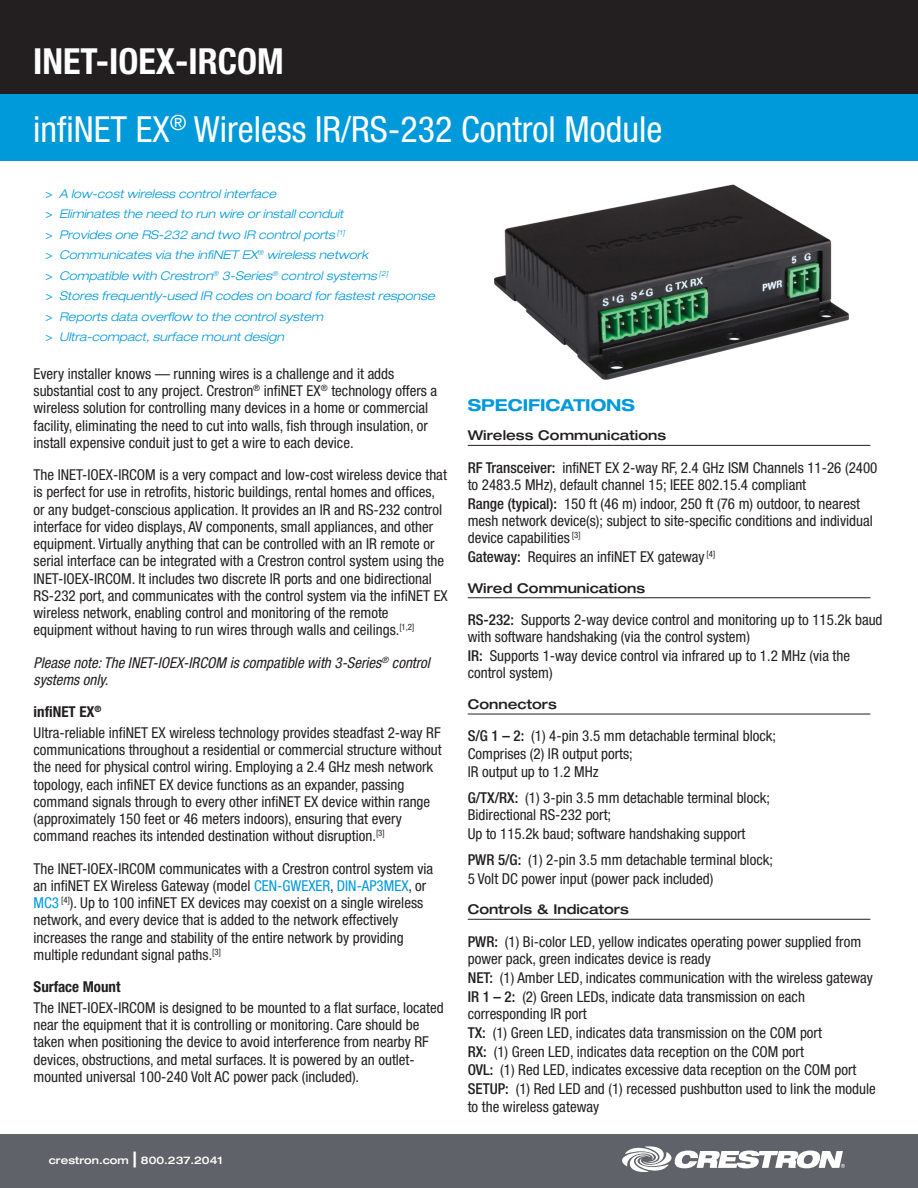
<style>
.page{position:relative;width:918px;height:1188px;background:#fff}
.page>*{position:absolute;margin:0;border:0;box-sizing:border-box;transform-origin:0 0}
.t1{font:condensed 36px/67.3px "Helvetica Neue LT Std";color:#fff}
.SPECIFICATIONS_title{font:700 expanded 16.5px "Helvetica Neue LT Std";color:#009ada}
.spec_description{font:condensed 15px/17.2px "Helvetica Neue LT Std";color:#231f20}
.t2{font:italic condensed 15px/17.2px "Helvetica Neue LT Std";color:#231f20}
.bold_copy_headings{font:700 condensed 15px "Helvetica Neue LT Std";color:#231f20}
.spec_header{font:500 expanded 13.5px "Helvetica Neue LT Std";color:#231f20}
.t3{font:italic 300 expanded 12px "Helvetica Neue LT Std";color:#009ada}
.t4{font:500 expanded 10.5px "Helvetica Neue LT Std";color:#fff}
.s1{font-weight:700}
.s2{font-weight:400;font-style:normal;font-stretch:condensed}
.s3{color:#009ada}
.s4{font-size:21px}
.s5{font-weight:500}
</style>
<div class="page">
<div style="left:0;top:0;width:918px;height:94px;background:#231f20"></div>
<div style="left:0;top:94px;width:918px;height:67px;background:#009ada"></div>
<div style="left:0;top:1134px;width:918px;height:54px;background:#5f6369"></div>
<svg style="left:622px;top:1146px;width:223px;height:26px"></svg>
<img style="left:495px;top:184px;width:354px;height:196px">
<hr style="left:468px;top:445px;width:402px;height:1px;background:#231f20">
<hr style="left:468px;top:597px;width:402px;height:1px;background:#231f20">
<hr style="left:468px;top:714px;width:402px;height:1px;background:#231f20">
<hr style="left:468px;top:919px;width:402px;height:1px;background:#231f20">
<h1 class="t1" style="left:33px;top:28px;width:631px"><span class="s1">INET-IOEX-IRCOM<br></span>infiNET EX<sup>®</sup> Wireless IR/RS-232 Control Module</h1>
<p class="t3" style="left:46px;top:186px;width:232px"><span class="s2">&gt;</span> A low-cost wireless control interface</p>
<p class="t3" style="left:46px;top:207px;width:299px"><span class="s2">&gt;</span> Eliminates the need to run wire or install conduit</p>
<p class="t3" style="left:46px;top:227px;width:301px"><span class="s2">&gt;</span> Provides one RS-232 and two IR control ports <sup>[1]</sup></p>
<p class="t3" style="left:46px;top:248px;width:324px"><span class="s2">&gt;</span> Communicates via the infiNET EX<sup>®</sup> wireless network</p>
<p class="t3" style="left:46px;top:268px;width:344px"><span class="s2">&gt;</span> Compatible with Crestron<sup>®</sup> 3-Series<sup>®</sup> control systems <sup>[2]</sup></p>
<p class="t3" style="left:46px;top:289px;width:391px"><span class="s2">&gt;</span> Stores frequently-used IR codes on board for fastest response</p>
<p class="t3" style="left:46px;top:309px;width:279px"><span class="s2">&gt;</span> Reports data overflow to the control system</p>
<p class="t3" style="left:46px;top:330px;width:240px"><span class="s2">&gt;</span> Ultra-compact, surface mount design</p>
<p class="spec_description" style="left:34px;top:365px;width:405px">Every installer knows — running wires is a challenge and it adds substantial cost to any project. Crestron<sup>®</sup> infiNET EX<sup>®</sup> technology offers a wireless solution for controlling many devices in a home or commercial facility, eliminating the need to cut into walls, fish through insulation, or install expensive conduit just to get a wire to each device.</p>
<p class="spec_description" style="left:34px;top:466px;width:416px">The INET-IOEX-IRCOM is a very compact and low-cost wireless device that is perfect for use in retrofits, historic buildings, rental homes and offices, or any budget-conscious application. It provides an IR and RS-232 control interface for video displays, AV components, small appliances, and other equipment. Virtually anything that can be controlled with an IR remote or serial interface can be integrated with a Crestron control system using the INET-IOEX-IRCOM. It includes two discrete IR ports and one bidirectional RS-232 port, and communicates with the control system via the infiNET EX wireless network, enabling control and monitoring of the remote equipment without having to run wires through walls and ceilings.<sup>[1,2]</sup></p>
<p class="t2" style="left:34px;top:654px;width:398px">Please note: The INET-IOEX-IRCOM is compatible with 3-Series<sup>®</sup> control systems only.</p>
<p class="bold_copy_headings" style="left:34px;top:703px;width:70px">infiNET EX<sup>®</sup></p>
<p class="spec_description" style="left:34px;top:724px;width:409px">Ultra-reliable infiNET EX wireless technology provides steadfast 2-way RF communications throughout a residential or commercial structure without the need for physical control wiring. Employing a 2.4 GHz mesh network topology, each infiNET EX device functions as an expander, passing command signals through to every other infiNET EX device within range (approximately 150 feet or 46 meters indoors), ensuring that every command reaches its intended destination without disruption.<sup>[3]</sup></p>
<p class="spec_description" style="left:34px;top:860px;width:401px">The INET-IOEX-IRCOM communicates with a Crestron control system via an infiNET EX Wireless Gateway (model <span class="s3">CEN-GWEXER</span>, <span class="s3">DIN-AP3MEX</span>, or <span class="s3">MC3</span> <sup>[4]</sup>). Up to 100 infiNET EX devices may coexist on a single wireless network, and every device that is added to the network effectively increases the range and stability of the entire network by providing multiple redundant signal paths.<sup>[3]</sup></p>
<p class="bold_copy_headings" style="left:34px;top:978px;width:88px">Surface Mount</p>
<p class="spec_description" style="left:34px;top:999px;width:412px">The INET-IOEX-IRCOM is designed to be mounted to a flat surface, located near the equipment that it is controlling or monitoring. Care should be taken when positioning the device to avoid interference from nearby RF devices, obstructions, and metal surfaces. It is powered by an outlet&shy;mounted universal 100-240 Volt AC power pack (included).</p>
<p class="t4" style="left:49px;top:1153px;width:175px">crestron.com <span class="s4">|</span> 800.237.2041</p>
<p class="SPECIFICATIONS_title" style="left:468px;top:395px;width:169px">SPECIFICATIONS</p>
<p class="spec_header" style="left:468px;top:427px;width:200px">Wireless Communications</p>
<p class="spec_description" style="left:468px;top:459px;width:411px"><span class="s5">RF Transceiver:</span> infiNET EX 2-way RF, 2.4 GHz ISM Channels 11-26 (2400 to 2483.5 MHz), default channel 15; IEEE 802.15.4 compliant</p>
<p class="spec_description" style="left:468px;top:495px;width:407px"><span class="s5">Range (typical):</span> 150 ft (46 m) indoor, 250 ft (76 m) outdoor, to nearest mesh network device(s); subject to site-specific conditions and individual device capabilities <sup>[3]</sup></p>
<p class="spec_description" style="left:468px;top:548px;width:249px"><span class="s5">Gateway:</span> Requires an infiNET EX gateway <sup>[4]</sup></p>
<p class="spec_header" style="left:468px;top:580px;width:179px">Wired Communications</p>
<p class="spec_description" style="left:468px;top:611px;width:416px"><span class="s5">RS-232:</span> Supports 2-way device control and monitoring up to 115.2k baud with software handshaking (via the control system)</p>
<p class="spec_description" style="left:468px;top:647px;width:384px"><span class="s5">IR:</span> Supports 1-way device control via infrared up to 1.2 MHz (via the control system)</p>
<p class="spec_header" style="left:468px;top:696px;width:91px">Connectors</p>
<p class="spec_description" style="left:468px;top:727px;width:310px"><span class="s5">S/G 1 – 2:</span> (1) 4-pin 3.5 mm detachable terminal block;<br>Comprises (2) IR output ports;</p>
<p class="spec_description" style="left:468px;top:763px;width:132px">IR output up to 1.2 MHz</p>
<p class="spec_description" style="left:468px;top:789px;width:304px"><span class="s5">G/TX/RX:</span> (1) 3-pin 3.5 mm detachable terminal block;<br>Bidirectional RS-232 port;</p>
<p class="spec_description" style="left:468px;top:825px;width:279px">Up to 115.2k baud; software handshaking support</p>
<p class="spec_description" style="left:468px;top:851px;width:307px"><span class="s5">PWR 5/G:</span> (1) 2-pin 3.5 mm detachable terminal block;</p>
<p class="spec_description" style="left:468px;top:870px;width:247px">5 Volt DC power input (power pack included)</p>
<p class="spec_header" style="left:468px;top:901px;width:163px">Controls &amp; Indicators</p>
<p class="spec_description" style="left:468px;top:933px;width:395px"><span class="s5">PWR:</span> (1) Bi-color LED, yellow indicates operating power supplied from power pack, green indicates device is ready</p>
<p class="spec_description" style="left:468px;top:969px;width:407px"><span class="s5">NET:</span> (1) Amber LED, indicates communication with the wireless gateway</p>
<p class="spec_description" style="left:468px;top:988px;width:339px"><span class="s5">IR 1 – 2:</span> (2) Green LEDs, indicate data transmission on each corresponding IR port</p>
<p class="spec_description" style="left:468px;top:1024px;width:356px"><span class="s5">TX:</span> (1) Green LED, indicates data transmission on the COM port</p>
<p class="spec_description" style="left:468px;top:1043px;width:338px"><span class="s5">RX:</span> (1) Green LED, indicates data reception on the COM port</p>
<p class="spec_description" style="left:468px;top:1061px;width:390px"><span class="s5">OVL:</span> (1) Red LED, indicates excessive data reception on the COM port</p>
<p class="spec_description" style="left:468px;top:1080px;width:410px"><span class="s5">SETUP:</span> (1) Red LED and (1) recessed pushbutton used to link the module to the wireless gateway</p>
</div>
